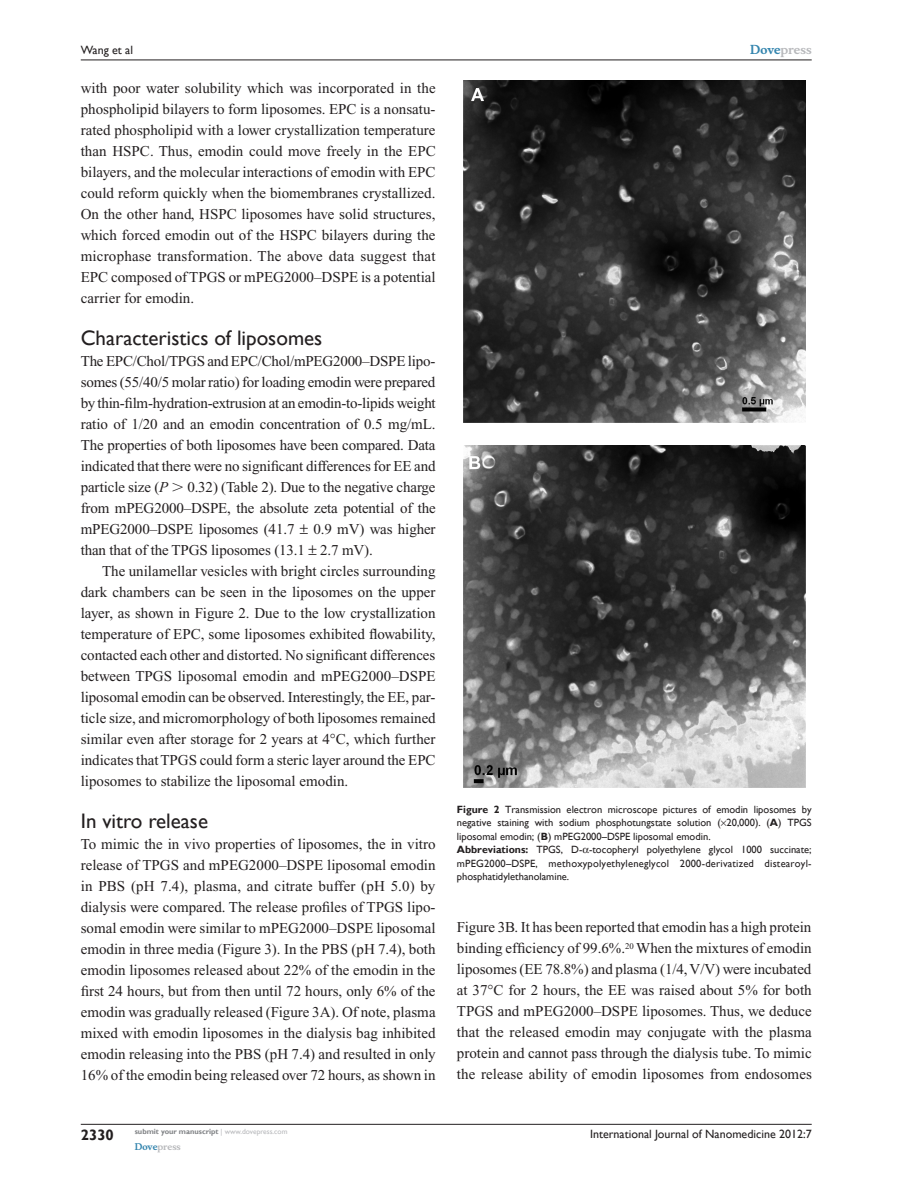
<style>
.page{position:relative;width:918px;height:1188px;background:#fff}
.page>*{position:absolute;margin:0;border:0;box-sizing:border-box;transform-origin:0 0}
.t1{font:21px "Gill Sans";color:#231f20}
.t2{font:15px/21px "Times New Roman";color:#231f20;text-align:justify}
.t3{font:700 15px "Gill Sans";color:#231f20}
.t4{font:12px "Gill Sans";color:#231f20}
.t5{font:700 12px "Musee";color:#b8b9bc}
.t6{font:10.5px/13.5px "Gill Sans";color:#231f20}
.t7{font:700 9px "Musee";color:#b8b9bc}
.t8{font:700 7.5px "Gill Sans";color:#808285}
.s1{font-style:italic}
.s2{font-family:"Mathematical Pi One"}
.s3{font-weight:400;color:#b8b9bc}
.s4{color:#3485ae}
.s5{font-weight:700}
</style>
<div class="page">
<img style="left:463px;top:81px;width:342px;height:342px">
<img style="left:463px;top:446px;width:342px;height:342px">
<hr style="left:81px;top:1124px;width:731px;height:1px;background:#231f20">
<hr style="left:81px;top:60px;width:731px;height:1px;background:#231f20">
<p class="t4" style="left:81px;top:43px;width:54px">Wang et al</p>
<p class="t2" style="left:81px;top:77px;width:357px">with poor water solubility which was incorporated in the phospholipid bilayers to form liposomes. EPC is a nonsatu&shy;rated phospholipid with a lower crystallization temperature than HSPC. Thus, emodin could move freely in the EPC bilayers, and the molecular interactions of emodin with EPC could reform quickly when the biomembranes crystallized.<br>On the other hand, HSPC liposomes have solid structures, which forced emodin out of the HSPC bilayers during the microphase transformation. The above data suggest that EPC composed of TPGS or mPEG2000–DSPE is a potential carrier for emodin.</p>
<h1 class="t1" style="left:81px;top:325px;width:243px">Characteristics of liposomes</h1>
<p class="t2" style="left:81px;top:350px;width:357px">The EPC/Chol/TPGS and EPC/Chol/mPEG2000–DSPE lipo&shy;somes (55/40/5 molar ratio) for loading emodin were prepared by thin-film-hydration-extrusion at an emodin-to-lipids weight ratio of 1/20 and an emodin concentration of 0.5 mg/mL.<br>The properties of both liposomes have been compared. Data indicated that there were no significant differences for EE and particle size (<span class="s1">P</span> <span class="s2">.</span> 0.32) (Table 2). Due to the negative charge from mPEG2000–DSPE, the absolute zeta potential of the mPEG2000–DSPE liposomes (41.7</p>
<p class="t2" style="left:81px;top:518px;width:356px;text-indent:233px">0.9 mV) was higher than that of the TPGS liposomes (13.1 2.7 mV).</p>
<p class="t2" style="left:81px;top:560px;width:357px;text-indent:21px">The unilamellar vesicles with bright circles surrounding dark chambers can be seen in the liposomes on the upper layer, as shown in Figure 2. Due to the low crystallization temperature of EPC, some liposomes exhibited flowability, contacted each other and distorted. No significant differences between TPGS liposomal emodin and mPEG2000–DSPE liposomal emodin can be observed. Interestingly, the EE, par&shy;ticle size, and micromorphology of both liposomes remained similar even after storage for 2 years at 4 C, which further indicates that TPGS could form a steric layer around the EPC liposomes to stabilize the liposomal emodin.</p>
<h1 class="t1" style="left:81px;top:808px;width:129px">In vitro release</h1>
<p class="t2" style="left:81px;top:833px;width:356px">To mimic the in vivo properties of liposomes, the in vitro release of TPGS and mPEG2000–DSPE liposomal emodin in PBS (pH 7.4), plasma, and citrate buffer (pH 5.0) by dialysis were compared. The release profiles of TPGS lipo&shy;somal emodin were similar to mPEG2000–DSPE liposomal emodin in three media (Figure 3). In the PBS (pH 7.4), both emodin liposomes released about 22% of the emodin in the first 24 hours, but from then until 72 hours, only 6% of the emodin was gradually released (Figure 3A). Of note, plasma mixed with emodin liposomes in the dialysis bag inhibited emodin releasing into the PBS (pH 7.4) and resulted in only 16% of the emodin being released over 72 hours, as shown in</p>
<p class="t3" style="left:81px;top:1126px;width:35px">2330</p>
<p class="t8" style="left:135px;top:1127px;width:154px">submit your manuscript <span class="s3">| www.dovepress.com</span></p>
<p class="t7" style="left:135px;top:1141px;width:48px"><span class="s4">Dove</span>press</p>
<p class="t5" style="left:750px;top:43px;width:63px"><span class="s4">Dove</span>press</p>
<p class="t6" style="left:457px;top:803px;width:356px"><span class="s5">Figure 2</span> Transmission electron microscope pictures of emodin liposomes by negative staining with sodium phosphotungstate solution ( 20,000). (<span class="s5">A</span>) TPGS liposomal emodin; (<span class="s5">B</span>) mPEG2000–DSPE liposomal emodin.<br><span class="s5">Abbreviations:</span> TPGS, D- -tocopheryl polyethylene glycol 1000 succinate; mPEG2000–DSPE, methoxypolyethyleneglycol 2000-derivatized distearoyl&shy;phosphatidylethanolamine.</p>
<p class="t2" style="left:457px;top:917px;width:357px">Figure 3B. It has been reported that emodin has a high protein binding efficiency of 99.6%.<sup>20</sup> When the mixtures of emodin liposomes (EE 78.8%) and plasma (1/4, V/V) were incubated at 37 C for 2 hours, the EE was raised about 5% for both TPGS and mPEG2000–DSPE liposomes. Thus, we deduce that the released emodin may conjugate with the plasma protein and cannot pass through the dialysis tube. To mimic the release ability of emodin liposomes from endosomes</p>
<p class="t4" style="left:590px;top:1127px;width:223px">International Journal of Nanomedicine 2012:7</p>
</div>
